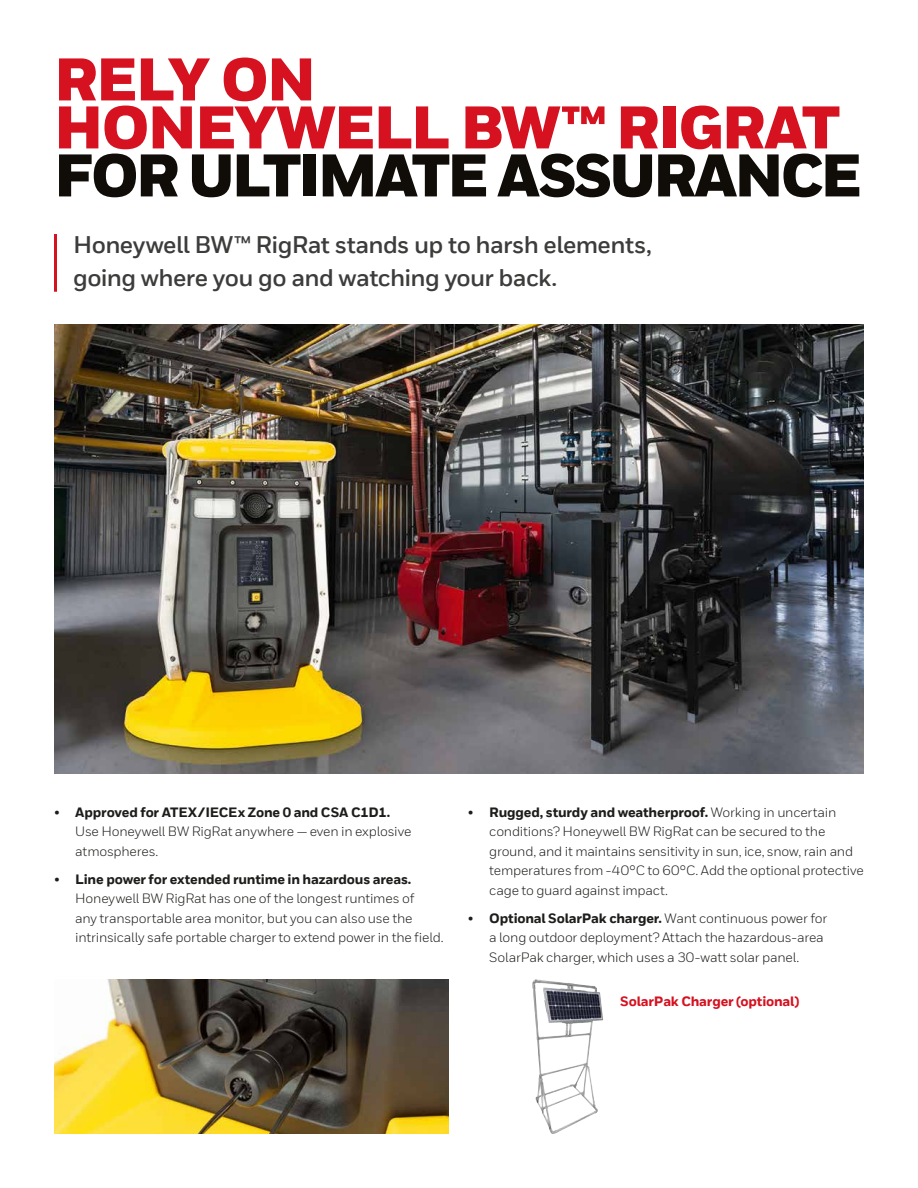
<style>
.page{position:relative;width:918px;height:1188px;background:#fff}
.page>*{position:absolute;margin:0;border:0;box-sizing:border-box;transform-origin:0 0}
.t1{font:900 60px/48px "Honeywell Sans";letter-spacing:-.03em;color:#d61120}
.t2{font:900 60px "Honeywell Sans";letter-spacing:-.05em;color:#100c08}
.t3{font:700 24px/33.8px "Honeywell Sans TT";letter-spacing:-.025em;color:#3c3c3b}
.t4{font:13.5px/19.5px "Honeywell Sans TT";letter-spacing:-.015em;color:#1d1d1b}
.t5{font:800 13.5px "Honeywell Sans TT";letter-spacing:-.015em;color:#d61120}
.s1{font-weight:800}
</style>
<div class="page">
<hr style="left:54px;top:234px;width:3px;height:58px;background:#d61120">
<img style="left:54px;top:324px;width:810px;height:450px">
<img style="left:54px;top:979px;width:394px;height:155px">
<img style="left:532px;top:979px;width:71px;height:155px">
<h1 class="t1" style="left:54px;top:58px;width:788px">RELY ON<br>HONEYWELL BW™ RIGRAT</h1>
<h1 class="t2" style="left:54px;top:139px;width:810px">FOR ULTIMATE ASSURANCE</h1>
<h2 class="t3" style="left:73px;top:228px;width:580px">Honeywell BW™ RigRat stands up to harsh elements, going where you go and watching your back.</h2>
<p class="t4" style="left:75px;top:802px;width:338px;text-indent:-21px">• <span class="s1">Approved for ATEX/IECEx Zone 0 and CSA C1D1.<br></span>Use Honeywell BW RigRat anywhere — even in explosive atmospheres.</p>
<p class="t4" style="left:75px;top:869px;width:370px;text-indent:-21px">• <span class="s1">Line power for extended runtime in hazardous areas.<br></span>Honeywell BW RigRat has one of the longest runtimes of<br>any transportable area monitor, but you can also use the intrinsically safe portable charger to extend power in the field.</p>
<p class="t4" style="left:489px;top:802px;width:376px;text-indent:-21px">• <span class="s1">Rugged, sturdy and weatherproof.</span> Working in uncertain conditions? Honeywell BW RigRat can be secured to the ground, and it maintains sensitivity in sun, ice, snow, rain and temperatures from -40°C to 60°C. Add the optional protective cage to guard against impact.</p>
<p class="t4" style="left:489px;top:908px;width:340px;text-indent:-21px">• <span class="s1">Optional SolarPak charger.</span> Want continuous power for a long outdoor deployment? Attach the hazardous-area<br>SolarPak charger, which uses a 30-watt solar panel.</p>
<p class="t5" style="left:620px;top:993px;width:181px">SolarPak Charger (optional)</p>
</div>
